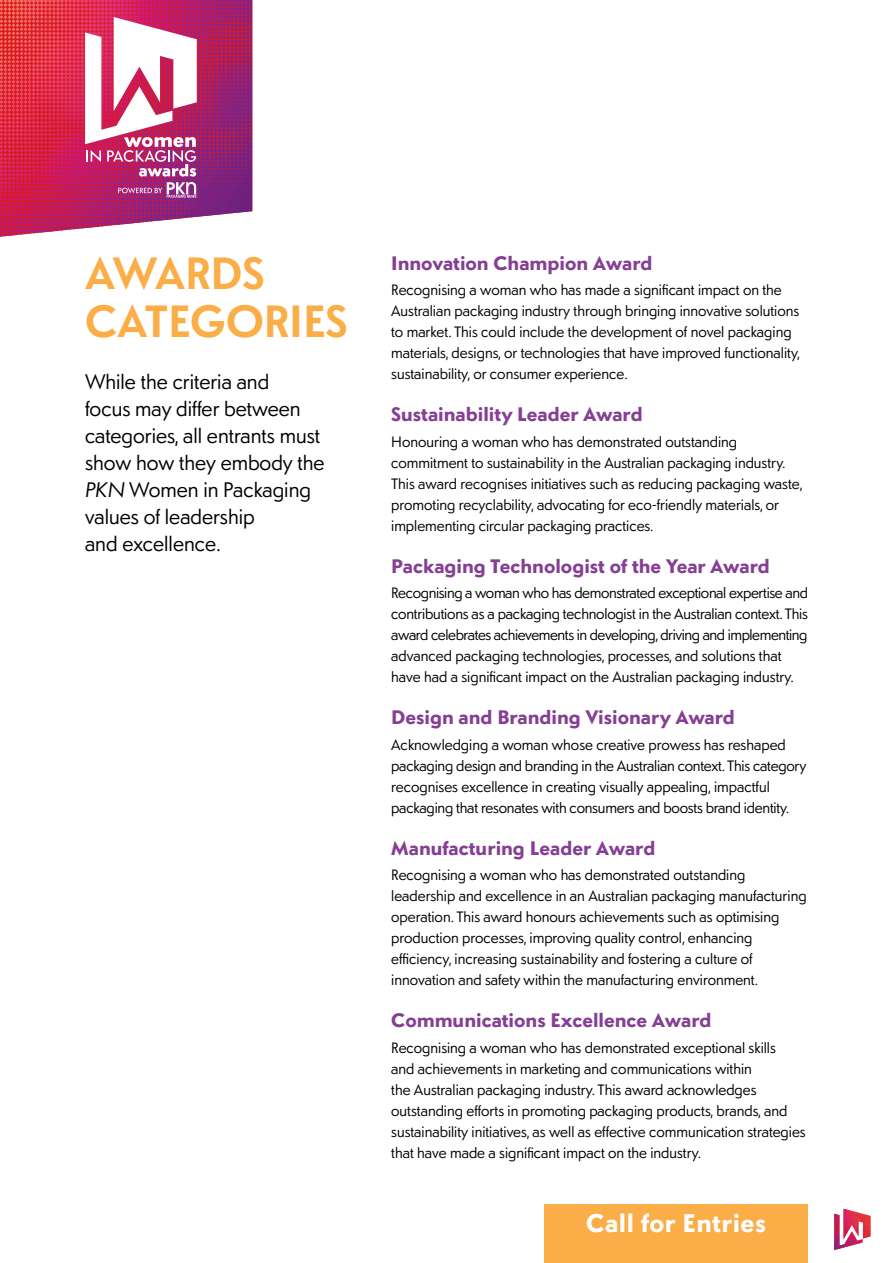
<style>
.page{position:relative;width:893px;height:1263px;background:#fff}
.page>*{position:absolute;margin:0;border:0;box-sizing:border-box;transform-origin:0 0}
.t1{font:600 45px/48px "Sonar Sans";color:#fbad47}
.t2{font:700 25.5px "Sonar Sans";letter-spacing:.02em;color:#fff}
.t3{font:21px/27px "Sonar Sans";color:#000}
.t4{font:700 19.5px "Sonar Sans";color:#853f93}
.t5{font:15px/21px "Sonar Sans";color:#000}
.s1{font-style:italic}
</style>
<div class="page">
<svg style="left:0;top:0;width:252px;height:237px"></svg>
<svg style="left:0;top:0;width:246px;height:229px"></svg>
<svg style="left:834px;top:1209px;width:37px;height:42px"></svg>
<div style="left:544px;top:1204px;width:264px;height:59px;background:#fbad47"></div>
<h1 class="t1" style="left:85px;top:248px;width:264px">AWARDS<br>CATEGORIES</h1>
<h3 class="t3" style="left:85px;top:368px;width:241px">While the criteria and<br>focus may differ between categories, all entrants must show how they embody the<br><span class="s1">PKN</span> Women in Packaging values of leadership<br>and excellence.</h3>
<h3 class="t4" style="left:391px;top:249px;width:263px">Innovation Champion Award</h3>
<p class="t5" style="left:391px;top:279px;width:410px">Recognising a woman who has made a significant impact on the Australian packaging industry through bringing innovative solutions to market. This could include the development of novel packaging materials, designs, or technologies that have improved functionality, sustainability, or consumer experience.</p>
<h3 class="t4" style="left:391px;top:401px;width:253px">Sustainability Leader Award</h3>
<p class="t5" style="left:391px;top:430px;width:413px">Honouring a woman who has demonstrated outstanding commitment to sustainability in the Australian packaging industry.<br>This award recognises initiatives such as reducing packaging waste, promoting recyclability, advocating for eco-friendly materials, or implementing circular packaging practices.</p>
<h3 class="t4" style="left:391px;top:552px;width:380px">Packaging Technologist of the Year Award</h3>
<p class="t5" style="left:391px;top:582px;width:418px">Recognising a woman who has demonstrated exceptional expertise and contributions as a packaging technologist in the Australian context. This award celebrates achievements in developing, driving and implementing advanced packaging technologies, processes, and solutions that have had a significant impact on the Australian packaging industry.</p>
<h3 class="t4" style="left:391px;top:704px;width:345px">Design and Branding Visionary Award</h3>
<p class="t5" style="left:391px;top:733px;width:417px">Acknowledging a woman whose creative prowess has reshaped packaging design and branding in the Australian context. This category recognises excellence in creating visually appealing, impactful packaging that resonates with consumers and boosts brand identity.</p>
<h3 class="t4" style="left:391px;top:834px;width:266px">Manufacturing Leader Award</h3>
<p class="t5" style="left:391px;top:864px;width:417px">Recognising a woman who has demonstrated outstanding leadership and excellence in an Australian packaging manufacturing operation. This award honours achievements such as optimising production processes, improving quality control, enhancing efficiency, increasing sustainability and fostering a culture of innovation and safety within the manufacturing environment.</p>
<h3 class="t4" style="left:391px;top:1007px;width:322px">Communications Excellence Award</h3>
<p class="t5" style="left:391px;top:1036px;width:416px">Recognising a woman who has demonstrated exceptional skills<br>and achievements in marketing and communications within<br>the Australian packaging industry. This award acknowledges outstanding efforts in promoting packaging products, brands, and sustainability initiatives, as well as effective communication strategies that have made a significant impact on the industry.</p>
<h2 class="t2" style="left:586px;top:1205px;width:182px">Call for Entries</h2>
</div>
